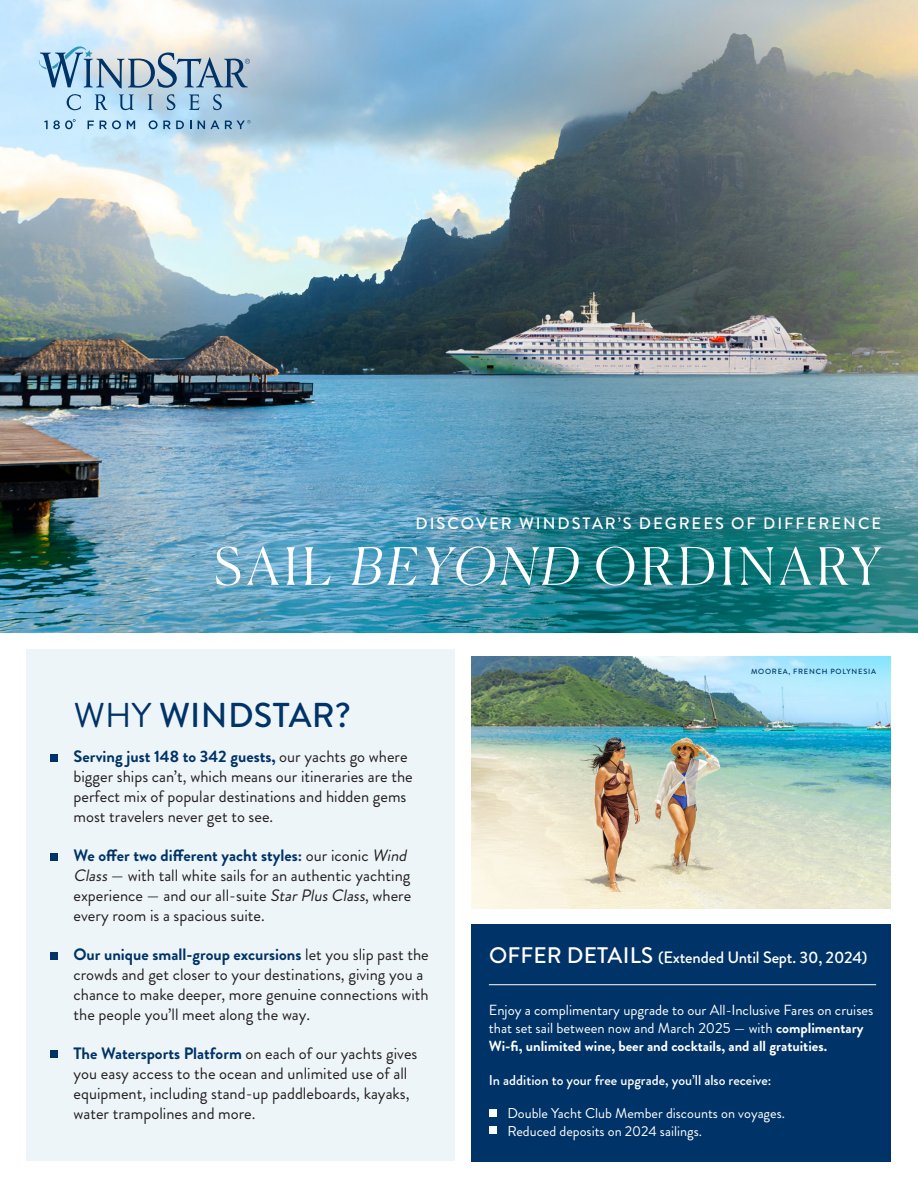
<style>
.page{position:relative;width:918px;height:1188px;background:#fff}
.page>*{position:absolute;margin:0;border:0;box-sizing:border-box;transform-origin:0 0}
.t1{font:300 51.3px "Canela";letter-spacing:.095em;color:#fff}
.t2{font:500 34.5px "Brandon Grotesque";letter-spacing:.01em;color:#003367}
.t3{font:16.5px/19.8px "Brandon Grotesque";color:#231f20}
.t4{font:500 16.5px "Brandon Grotesque";letter-spacing:-.01em;color:#fff}
.t5{font:500 16.5px "Brandon Grotesque";letter-spacing:.12em;color:#fff}
.t6{font:14.7px/18px "Brandon Grotesque";color:#fff}
.t7{font:14.25px "Brandon Grotesque";color:#fff}
.t8{font:500 14.25px "Brandon Grotesque";color:#fff}
.t9{font:500 7.5px "Brandon Grotesque";letter-spacing:.1em;color:#003367}
.s1{font-style:italic}
.s2{font-weight:400}
.s3{font-weight:700;color:#003367}
.s4{font-size:22.5px}
.s5{font-weight:700}
</style>
<div class="page">
<img style="left:0;top:0;width:918px;height:500px">
<img style="left:0;top:500px;width:918px;height:133px">
<img style="left:472px;top:657px;width:419px;height:251px">
<div style="left:26px;top:649px;width:428px;height:512px;background:#eef5f8"></div>
<div style="left:50px;top:754px;width:8px;height:8px;background:#003367"></div>
<div style="left:50px;top:853px;width:8px;height:8px;background:#003367"></div>
<div style="left:50px;top:952px;width:8px;height:8px;background:#003367"></div>
<div style="left:50px;top:1050px;width:8px;height:8px;background:#003367"></div>
<div style="left:472px;top:925px;width:419px;height:237px;background:#003367"></div>
<hr style="left:489px;top:984px;width:387px;height:1px;background:#fff">
<div style="left:489px;top:1109px;width:8px;height:8px;background:#fff"></div>
<div style="left:489px;top:1127px;width:8px;height:7px;background:#fff"></div>
<svg style="left:39px;top:46px;width:211px;height:64px;background:#a4bfd3"></svg>
<svg style="left:44px;top:119px;width:32px;height:10px"></svg>
<svg style="left:88px;top:121px;width:6px;height:8px"></svg>
<svg style="left:100px;top:120px;width:21px;height:9px"></svg>
<svg style="left:127px;top:121px;width:8px;height:8px"></svg>
<svg style="left:149px;top:120px;width:35px;height:9px"></svg>
<svg style="left:198px;top:120px;width:21px;height:9px"></svg>
<svg style="left:225px;top:120px;width:26px;height:9px"></svg>
<p class="t5" style="left:416px;top:512px;width:467px">DISCOVER WINDSTAR’S DEGREES OF DIFFERENCE</p>
<p class="t1" style="left:214px;top:526px;width:668px">SAIL <span class="s1">BEYOND</span> ORDINARY</p>
<p class="t2" style="left:74px;top:692px;width:278px"><span class="s2">WHY</span> WINDSTAR?</p>
<p class="t3" style="left:74px;top:747px;width:341px"><span class="s3">Serving just 148 to 342 guests,</span> our yachts go where bigger ships can’t, which means our itineraries are the perfect mix of popular destinations and hidden gems most travelers never get to see.</p>
<p class="t3" style="left:74px;top:846px;width:339px;text-align:justify"><span class="s3">We offer two different yacht styles:</span> our iconic <span class="s1">Wind Class</span>— with tall white sails for an authentic yachting experience — and our all-suite <span class="s1">StarPlusClass</span>, where every room is a spacious suite.</p>
<p class="t3" style="left:74px;top:945px;width:357px"><span class="s3">Our unique small-group excursions</span> let you slip past the crowds and get closer to your destinations, giving you a chance to make deeper, more genuine connections with the people you’ll meet along the way.</p>
<p class="t3" style="left:74px;top:1044px;width:345px"><span class="s3">The Watersports Platform</span> on each of our yachts gives you easy access to the ocean and unlimited use of all equipment, including stand-up paddleboards, kayaks, water trampolines and more.</p>
<p class="t9" style="left:751px;top:666px;width:127px">MOOREA, FRENCH POLYNESIA</p>
<p class="t4" style="left:489px;top:946px;width:380px"><span class="s4">OFFER DETAILS</span> (Extended Until Sept. 30, 2024)</p>
<p class="t6" style="left:489px;top:1001px;width:386px">Enjoy a complimentary upgrade to our All-Inclusive Fares on cruises that set sail between now and March 2025 — with <span class="s5">complimentary<br>Wi-fi, unlimited wine, beer and cocktails, and all gratuities.</span></p>
<p class="t8" style="left:489px;top:1070px;width:284px">In addition to your free upgrade, you’ll also receive:</p>
<p class="t7" style="left:507px;top:1103px;width:279px">Double Yacht Club Member discounts on voyages.</p>
<p class="t7" style="left:507px;top:1121px;width:196px">Reduced deposits on 2024 sailings.</p>
</div>
